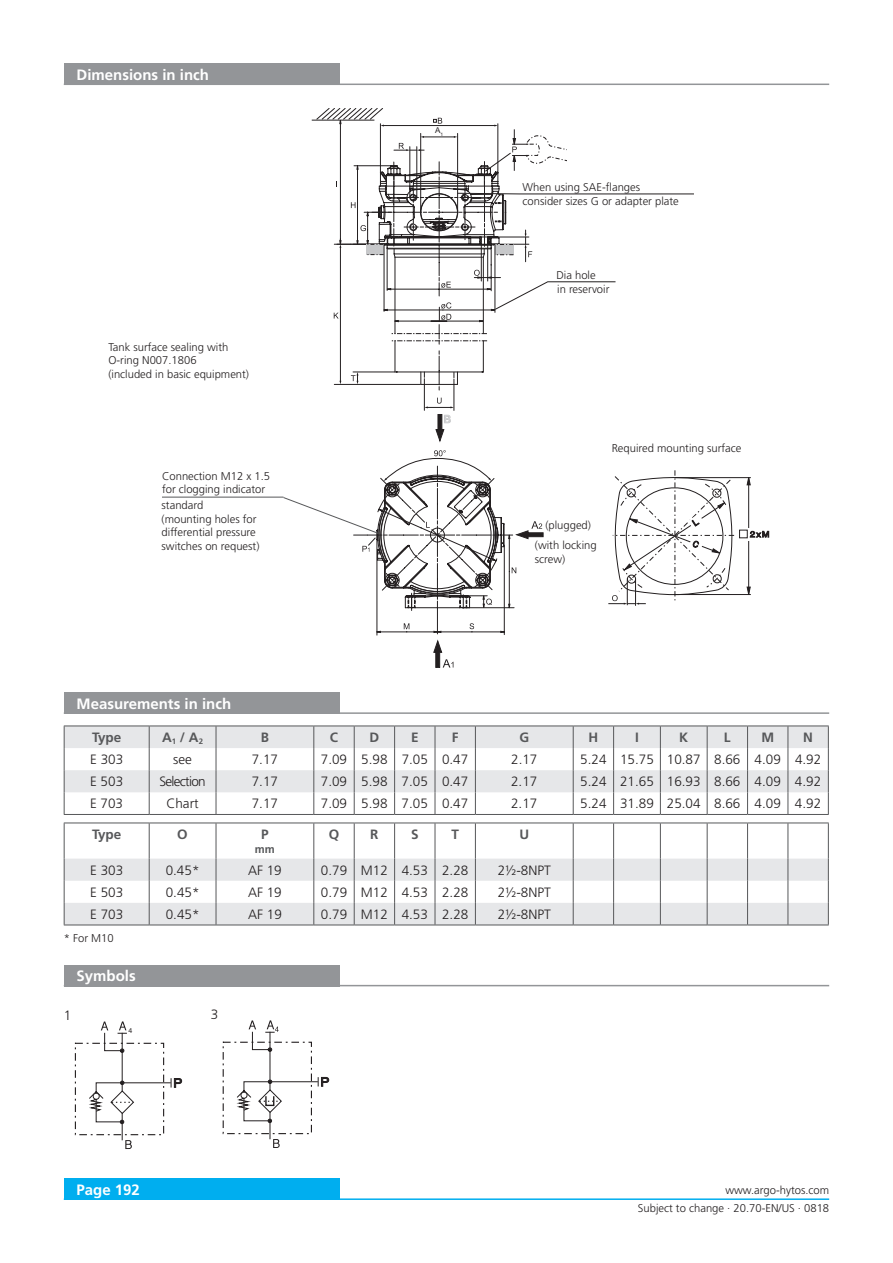
<style>
.page{position:relative;width:893px;height:1263px;background:#fff}
.page>*{position:absolute;margin:0;border:0;box-sizing:border-box;transform-origin:0 0}
.t1{font:700 15px "Frutiger LT";color:#fff}
.t2{font:300 13.5px "Frutiger LT";color:#231f20}
.t3{font:700 13.5px "Frutiger LT";color:#57585a}
.t4{font:300 13.5px "Frutiger LT";letter-spacing:-.05em;color:#231f20}
.t5{font:300 11.25px/13.5px "Frutiger LT";color:#231f20}
.t6{font:700 11.25px "Frutiger LT";color:#57585a}
.t7{font:8.1px "Arial";color:#231f20}
.t8{font:7.35px "Helvetica Fraction";color:#231f20}
</style>
<div class="page">
<div style="left:64px;top:1179px;width:276px;height:21px;background:#00aeef"></div>
<hr style="left:64px;top:1198px;width:765px;height:2px;background:#00aeef">
<div style="left:64px;top:64px;width:276px;height:21px;background:#939598"></div>
<hr style="left:64px;top:84px;width:765px;height:1px;background:#939598">
<div style="left:64px;top:693px;width:276px;height:21px;background:#939598"></div>
<hr style="left:64px;top:712px;width:765px;height:2px;background:#939598">
<svg style="left:65px;top:823px;width:763px;height:101px"></svg>
<svg style="left:64px;top:858px;width:1px;height:66px"></svg>
<svg style="left:149px;top:858px;width:1px;height:66px"></svg>
<svg style="left:216px;top:858px;width:1px;height:66px"></svg>
<svg style="left:313px;top:858px;width:1px;height:66px"></svg>
<svg style="left:354px;top:858px;width:1px;height:66px"></svg>
<svg style="left:394px;top:858px;width:1px;height:66px"></svg>
<svg style="left:435px;top:858px;width:1px;height:66px"></svg>
<svg style="left:475px;top:858px;width:1px;height:66px"></svg>
<svg style="left:573px;top:858px;width:1px;height:66px"></svg>
<svg style="left:613px;top:858px;width:1px;height:66px"></svg>
<svg style="left:660px;top:858px;width:1px;height:66px"></svg>
<svg style="left:707px;top:858px;width:1px;height:66px"></svg>
<svg style="left:747px;top:858px;width:1px;height:66px"></svg>
<svg style="left:788px;top:858px;width:1px;height:66px"></svg>
<svg style="left:828px;top:858px;width:1px;height:66px"></svg>
<hr style="left:64px;top:924px;width:85px;height:1px;background:#57585a">
<hr style="left:149px;top:924px;width:67px;height:1px;background:#57585a">
<hr style="left:216px;top:924px;width:98px;height:1px;background:#57585a">
<hr style="left:314px;top:924px;width:40px;height:1px;background:#57585a">
<hr style="left:354px;top:924px;width:41px;height:1px;background:#57585a">
<hr style="left:395px;top:924px;width:40px;height:1px;background:#57585a">
<hr style="left:435px;top:924px;width:40px;height:1px;background:#57585a">
<hr style="left:475px;top:924px;width:98px;height:1px;background:#57585a">
<hr style="left:573px;top:924px;width:41px;height:1px;background:#57585a">
<hr style="left:614px;top:924px;width:46px;height:1px;background:#57585a">
<hr style="left:660px;top:924px;width:47px;height:1px;background:#57585a">
<hr style="left:707px;top:924px;width:40px;height:1px;background:#57585a">
<hr style="left:747px;top:924px;width:41px;height:1px;background:#57585a">
<hr style="left:788px;top:924px;width:41px;height:1px;background:#57585a">
<hr style="left:64px;top:823px;width:1px;height:35px;background:#57585a">
<hr style="left:149px;top:823px;width:1px;height:35px;background:#57585a">
<hr style="left:216px;top:823px;width:1px;height:35px;background:#57585a">
<hr style="left:313px;top:823px;width:1px;height:35px;background:#57585a">
<hr style="left:354px;top:823px;width:1px;height:35px;background:#57585a">
<hr style="left:394px;top:823px;width:1px;height:35px;background:#57585a">
<hr style="left:435px;top:823px;width:1px;height:35px;background:#57585a">
<hr style="left:475px;top:823px;width:1px;height:35px;background:#57585a">
<hr style="left:573px;top:823px;width:1px;height:35px;background:#57585a">
<hr style="left:613px;top:823px;width:1px;height:35px;background:#57585a">
<hr style="left:660px;top:823px;width:1px;height:35px;background:#57585a">
<hr style="left:707px;top:823px;width:1px;height:35px;background:#57585a">
<hr style="left:747px;top:823px;width:1px;height:35px;background:#57585a">
<hr style="left:788px;top:823px;width:1px;height:35px;background:#57585a">
<hr style="left:828px;top:823px;width:1px;height:35px;background:#57585a">
<hr style="left:64px;top:725px;width:85px;height:1px;background:#57585a">
<hr style="left:149px;top:725px;width:67px;height:1px;background:#57585a">
<hr style="left:216px;top:725px;width:98px;height:1px;background:#57585a">
<hr style="left:314px;top:725px;width:40px;height:1px;background:#57585a">
<hr style="left:354px;top:725px;width:41px;height:1px;background:#57585a">
<hr style="left:395px;top:725px;width:40px;height:1px;background:#57585a">
<hr style="left:435px;top:725px;width:40px;height:1px;background:#57585a">
<hr style="left:475px;top:725px;width:98px;height:1px;background:#57585a">
<hr style="left:573px;top:725px;width:41px;height:1px;background:#57585a">
<hr style="left:614px;top:725px;width:46px;height:1px;background:#57585a">
<hr style="left:660px;top:725px;width:47px;height:1px;background:#57585a">
<hr style="left:707px;top:725px;width:40px;height:1px;background:#57585a">
<hr style="left:747px;top:725px;width:41px;height:1px;background:#57585a">
<hr style="left:788px;top:725px;width:41px;height:1px;background:#57585a">
<svg style="left:64px;top:726px;width:765px;height:97px"></svg>
<div style="left:64px;top:965px;width:276px;height:21px;background:#939598"></div>
<hr style="left:64px;top:985px;width:765px;height:1px;background:#939598">
<svg style="left:75px;top:1021px;width:107px;height:128px"></svg>
<hr style="left:748px;top:478px;width:1px;height:116px;background:#231f20">
<hr style="left:675px;top:594px;width:76px;height:1px;background:#231f20">
<hr style="left:675px;top:477px;width:76px;height:1px;background:#231f20">
<svg style="left:746px;top:477px;width:5px;height:9px"></svg>
<svg style="left:746px;top:586px;width:5px;height:9px"></svg>
<svg style="left:740px;top:528px;width:14px;height:12px"></svg>
<svg style="left:749px;top:531px;width:20px;height:7px"></svg>
<div style="left:739px;top:530px;width:9px;height:8px;background:#fff;border:1px solid #231f20"></div>
<hr style="left:312px;top:120px;width:62px;height:1px;background:#231f20">
<svg style="left:608px;top:470px;width:128px;height:136px"></svg>
<svg style="left:316px;top:108px;width:378px;height:334px"></svg>
<hr style="left:162px;top:497px;width:122px;height:1px;background:#57585a">
<svg style="left:283px;top:450px;width:261px;height:218px"></svg>
<svg style="left:223px;top:1020px;width:106px;height:128px"></svg>
<h1 class="t1" style="left:77px;top:66px;width:134px">Dimensions in inch</h1>
<p class="t5" style="left:108px;top:340px;width:142px">Tank surface sealing with<br>O-ring N007.1806<br>(included in basic equipment)</p>
<p class="t5" style="left:162px;top:469px;width:110px">Connection M12 x 1.5 for clogging indicator</p>
<p class="t5" style="left:162px;top:499px;width:99px">standard<br>(mounting holes for differential pressure switches on request)</p>
<p class="t7" style="left:435px;top:125px;width:9px">A<sub>1</sub></p>
<p class="t5" style="left:523px;top:180px;width:158px;line-height:14.2px">When using SAE-flanges consider sizes G or adapter plate</p>
<p class="t5" style="left:556px;top:267px;width:55px;line-height:14.9px">Dia hole<br>in reservoir</p>
<p class="t5" style="left:612px;top:442px;width:131px">Required mounting surface</p>
<p class="t5" style="left:545px;top:518px;width:47px">(plugged)</p>
<p class="t5" style="left:535px;top:539px;width:63px">(with locking screw)</p>
<h1 class="t1" style="left:77px;top:695px;width:156px">Measurements in inch</h1>
<p class="t3" style="left:92px;top:729px;width:31px">Type</p>
<p class="t3" style="left:162px;top:729px;width:43px">A<sub>1</sub> / A<sub>2</sub></p>
<p class="t3" style="left:261px;top:729px;width:10px">B</p>
<p class="t3" style="left:330px;top:729px;width:10px">C</p>
<p class="t3" style="left:370px;top:729px;width:11px">D</p>
<p class="t3" style="left:411px;top:729px;width:9px">E</p>
<p class="t3" style="left:452px;top:729px;width:8px">F</p>
<p class="t3" style="left:519px;top:729px;width:11px">G</p>
<p class="t3" style="left:588px;top:729px;width:11px">H</p>
<p class="t3" style="left:635px;top:729px;width:5px">I</p>
<p class="t3" style="left:679px;top:729px;width:11px">K</p>
<p class="t3" style="left:724px;top:729px;width:8px">L</p>
<p class="t3" style="left:761px;top:729px;width:14px">M</p>
<p class="t3" style="left:803px;top:729px;width:11px">N</p>
<p class="t2" style="left:90px;top:752px;width:35px">E 303</p>
<p class="t2" style="left:173px;top:752px;width:20px">see</p>
<p class="t2" style="left:252px;top:752px;width:28px">7.17</p>
<p class="t2" style="left:321px;top:752px;width:149px">7.09 5.98 7.05 0.47</p>
<p class="t2" style="left:511px;top:752px;width:28px">2.17</p>
<p class="t2" style="left:580px;top:752px;width:242px">5.24 15.75 10.87 8.66 4.09 4.92</p>
<p class="t2" style="left:90px;top:774px;width:35px">E 503</p>
<p class="t4" style="left:159px;top:774px;width:48px">Selection</p>
<p class="t2" style="left:252px;top:774px;width:28px">7.17</p>
<p class="t2" style="left:321px;top:774px;width:149px">7.09 5.98 7.05 0.47</p>
<p class="t2" style="left:511px;top:774px;width:28px">2.17</p>
<p class="t2" style="left:580px;top:774px;width:242px">5.24 21.65 16.93 8.66 4.09 4.92</p>
<p class="t2" style="left:90px;top:796px;width:35px">E 703</p>
<p class="t2" style="left:166px;top:796px;width:34px">Chart</p>
<p class="t2" style="left:252px;top:796px;width:28px">7.17</p>
<p class="t2" style="left:321px;top:796px;width:149px">7.09 5.98 7.05 0.47</p>
<p class="t2" style="left:511px;top:796px;width:28px">2.17</p>
<p class="t2" style="left:580px;top:796px;width:242px">5.24 31.89 25.04 8.66 4.09 4.92</p>
<p class="t3" style="left:92px;top:826px;width:31px">Type</p>
<p class="t3" style="left:177px;top:826px;width:12px">O</p>
<p class="t3" style="left:261px;top:826px;width:9px">P</p>
<p class="t6" style="left:255px;top:842px;width:22px">mm</p>
<p class="t3" style="left:329px;top:826px;width:12px">Q</p>
<p class="t3" style="left:370px;top:826px;width:10px">R</p>
<p class="t3" style="left:411px;top:826px;width:9px">S</p>
<p class="t3" style="left:451px;top:826px;width:9px">T</p>
<p class="t3" style="left:519px;top:826px;width:11px">U</p>
<p class="t2" style="left:90px;top:862px;width:35px">E 303</p>
<p class="t2" style="left:166px;top:862px;width:35px">0.45*</p>
<p class="t2" style="left:248px;top:862px;width:35px">AF 19</p>
<p class="t2" style="left:321px;top:862px;width:149px">0.79 M12 4.53 2.28</p>
<p class="t2" style="left:498px;top:862px;width:55px">2½-8NPT</p>
<p class="t2" style="left:90px;top:884px;width:35px">E 503</p>
<p class="t2" style="left:166px;top:884px;width:35px">0.45*</p>
<p class="t2" style="left:248px;top:884px;width:35px">AF 19</p>
<p class="t2" style="left:321px;top:884px;width:149px">0.79 M12 4.53 2.28</p>
<p class="t2" style="left:498px;top:884px;width:55px">2½-8NPT</p>
<p class="t2" style="left:90px;top:907px;width:35px">E 703</p>
<p class="t2" style="left:166px;top:907px;width:35px">0.45*</p>
<p class="t2" style="left:248px;top:907px;width:35px">AF 19</p>
<p class="t2" style="left:321px;top:907px;width:149px">0.79 M12 4.53 2.28</p>
<p class="t2" style="left:498px;top:907px;width:55px">2½-8NPT</p>
<p class="t5" style="left:64px;top:931px;width:52px">* For M10</p>
<h1 class="t1" style="left:77px;top:967px;width:61px">Symbols</h1>
<p class="t2" style="left:64px;top:1008px;width:9px">1</p>
<p class="t8" style="left:128px;top:1026px;width:5px">4</p>
<p class="t2" style="left:211px;top:1007px;width:9px">3</p>
<h1 class="t1" style="left:77px;top:1181px;width:65px">Page 192</h1>
<p class="t5" style="left:725px;top:1184px;width:105px">www.argo-hytos.com</p>
<p class="t5" style="left:638px;top:1202px;width:193px">Subject to change · 20.70-EN/US · 0818</p>
</div>
